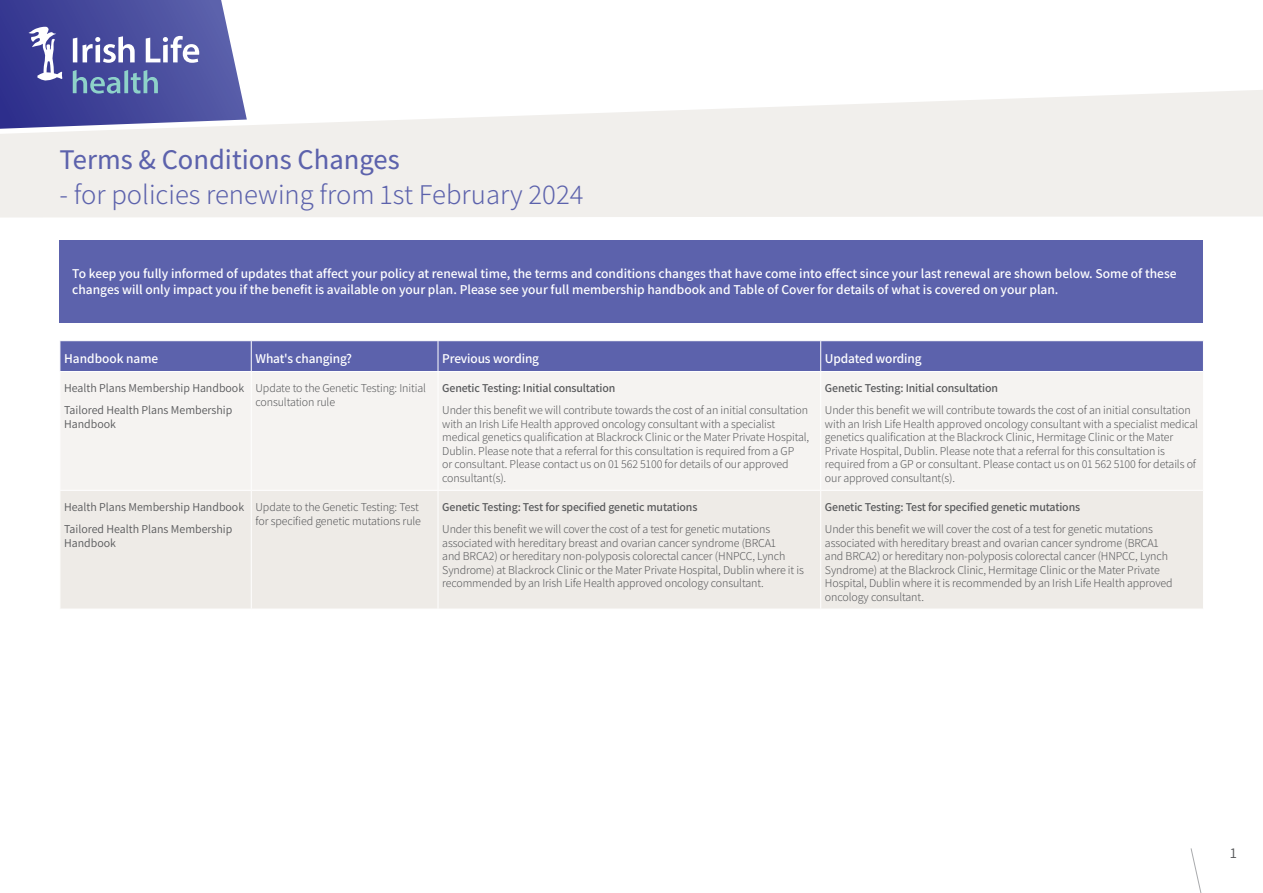
<style>
.page{position:relative;width:1263px;height:893px;background:#fff}
.page>*{position:absolute;margin:0;border:0;box-sizing:border-box;transform-origin:0 0}
.t1{font:300 28.5px "Assistant";color:#5c62ac}
.t2{font:500 28.5px "Assistant";color:#5c62ac}
.t3{font:15px "Assistant";color:#58595b}
.t4{font:600 13.5px/16.5px "Assistant";color:#fff}
.t5{font:300 12px/13.5px "Assistant";letter-spacing:-.01em;color:#58595b}
.t6{font:600 12px "Assistant";letter-spacing:-.01em;color:#58595b}
.t7{font:12px/22px "Assistant";color:#58595b}
</style>
<div class="page">
<div style="left:61px;top:341px;width:1142px;height:30px;background:#5c62ac"></div>
<div style="left:61px;top:372px;width:1142px;height:118px;background:#f5f3f1"></div>
<div style="left:61px;top:491px;width:1142px;height:118px;background:#eeebe7"></div>
<hr style="left:251px;top:372px;width:1px;height:118px;background:#fff">
<hr style="left:438px;top:372px;width:1px;height:118px;background:#fff">
<hr style="left:820px;top:372px;width:1px;height:118px;background:#fff">
<hr style="left:251px;top:491px;width:1px;height:118px;background:#fff">
<hr style="left:438px;top:491px;width:1px;height:118px;background:#fff">
<hr style="left:820px;top:491px;width:1px;height:118px;background:#fff">
<hr style="left:251px;top:341px;width:1px;height:30px;background:#fff">
<hr style="left:438px;top:341px;width:1px;height:30px;background:#fff">
<hr style="left:820px;top:341px;width:1px;height:30px;background:#fff">
<svg style="left:0;top:0;width:241px;height:89px;background:#6065aa"></svg>
<svg style="left:0;top:89px;width:1263px;height:129px;background:#e9e8ea"></svg>
<svg style="left:1190px;top:848px;width:12px;height:45px"></svg>
<div style="left:60px;top:240px;width:1143px;height:83px;background:#5c62ac"></div>
<h1 class="t2" style="left:60px;top:140px;width:342px">Terms &amp; Conditions Changes</h1>
<h1 class="t1" style="left:60px;top:174px;width:525px">- for policies renewing from 1st February 2024</h1>
<p class="t4" style="left:72px;top:264px;width:1106px">To keep you fully informed of updates that affect your policy at renewal time, the terms and conditions changes that have come into effect since your last renewal are shown below. Some of these changes will only impact you if the benefit is available on your plan. Please see your full membership handbook and Table of Cover for details of what is covered on your plan.</p>
<p class="t4" style="left:64px;top:350px;width:96px">Handbook name</p>
<p class="t4" style="left:255px;top:350px;width:98px">What's changing?</p>
<p class="t4" style="left:442px;top:350px;width:98px">Previous wording</p>
<p class="t4" style="left:825px;top:350px;width:98px">Updated wording</p>
<p class="t7" style="left:64px;top:377px;width:181px">Health Plans Membership Handbook<br>Tailored Health Plans Membership</p>
<p class="t7" style="left:64px;top:412px;width:53px">Handbook</p>
<p class="t5" style="left:255px;top:381px;width:172px">Update to the Genetic Testing: Initial consultation rule</p>
<p class="t6" style="left:442px;top:380px;width:175px">Genetic Testing: Initial consultation</p>
<p class="t5" style="left:442px;top:403px;width:368px">Under this benefit we will contribute towards the cost of an initial consultation with an Irish Life Health approved oncology consultant with a specialist medical genetics qualification at Blackrock Clinic or the Mater Private Hospital, Dublin. Please note that a referral for this consultation is required from a GP<br>or consultant. Please contact us on 01 562 5100 for details of our approved consultant(s).</p>
<p class="t6" style="left:825px;top:380px;width:175px">Genetic Testing: Initial consultation</p>
<p class="t5" style="left:825px;top:403px;width:374px">Under this benefit we will contribute towards the cost of an initial consultation with an Irish Life Health approved oncology consultant with a specialist medical genetics qualification at the Blackrock Clinic, Hermitage Clinic or the Mater Private Hospital, Dublin. Please note that a referral for this consultation is required from a GP or consultant. Please contact us on 01 562 5100 for details of our approved consultant(s).</p>
<p class="t7" style="left:64px;top:495px;width:181px">Health Plans Membership Handbook<br>Tailored Health Plans Membership</p>
<p class="t7" style="left:64px;top:531px;width:53px">Handbook</p>
<p class="t5" style="left:255px;top:500px;width:167px">Update to the Genetic Testing: Test for specified genetic mutations rule</p>
<p class="t6" style="left:442px;top:499px;width:257px">Genetic Testing: Test for specified genetic mutations</p>
<p class="t5" style="left:442px;top:522px;width:363px">Under this benefit we will cover the cost of a test for genetic mutations associated with hereditary breast and ovarian cancer syndrome (BRCA1<br>and BRCA2) or hereditary non-polyposis colorectal cancer (HNPCC, Lynch Syndrome) at Blackrock Clinic or the Mater Private Hospital, Dublin where it is recommended by an Irish Life Health approved oncology consultant.</p>
<p class="t6" style="left:825px;top:499px;width:257px">Genetic Testing: Test for specified genetic mutations</p>
<p class="t5" style="left:825px;top:522px;width:349px">Under this benefit we will cover the cost of a test for genetic mutations associated with hereditary breast and ovarian cancer syndrome (BRCA1 and BRCA2) or hereditary non-polyposis colorectal cancer (HNPCC, Lynch Syndrome) at the Blackrock Clinic, Hermitage Clinic or the Mater Private Hospital, Dublin where it is recommended by an Irish Life Health approved oncology consultant.</p>
<p class="t3" style="left:1230px;top:843px;width:8px">1</p>
</div>
